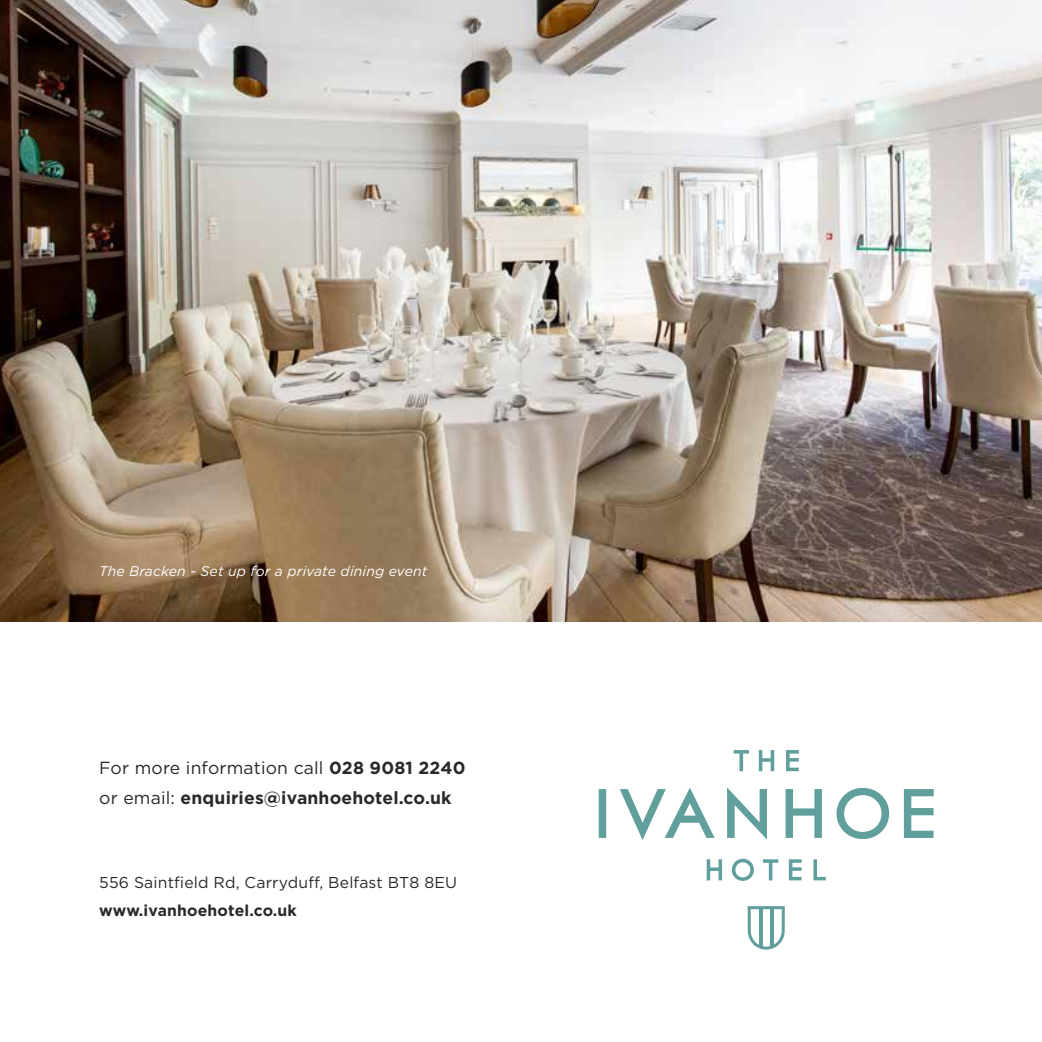
<style>
.page{position:relative;width:1042px;height:1042px;background:#fff}
.page>*{position:absolute;margin:0;border:0;box-sizing:border-box;transform-origin:0 0}
.t1{font:700 17.5px/29.8px "Gotham";letter-spacing:.01em;color:#292929}
.t2{font:15.75px "Gotham";letter-spacing:.01em;color:#292929}
.t3{font:700 15.75px "Gotham";letter-spacing:.01em;color:#292929}
.t4{font:italic 14px "Gotham";letter-spacing:.01em;color:#fff}
.s1{font-weight:400}
</style>
<div class="page">
<img style="left:0;top:0;width:1042px;height:622px">
<svg style="left:599px;top:787px;width:335px;height:53px"></svg>
<svg style="left:733px;top:750px;width:66px;height:21px"></svg>
<svg style="left:706px;top:859px;width:120px;height:22px"></svg>
<svg style="left:747px;top:906px;width:38px;height:43px"></svg>
<hr style="left:759px;top:908px;width:3px;height:38px;background:#619f9d">
<hr style="left:770px;top:908px;width:3px;height:38px;background:#619f9d">
<p class="t4" style="left:99px;top:562px;width:330px">The Bracken - Set up for a private dining event</p>
<p class="t1" style="left:99px;top:753px;width:368px"><span class="s1">For more information call</span> 028 9081 2240 <span class="s1">or email:</span> enquiries@ivanhoehotel.co.uk</p>
<p class="t2" style="left:99px;top:872px;width:359px">556 Saintfield Rd, Carryduff, Belfast BT8 8EU</p>
<p class="t3" style="left:99px;top:900px;width:199px">www.ivanhoehotel.co.uk</p>
</div>
